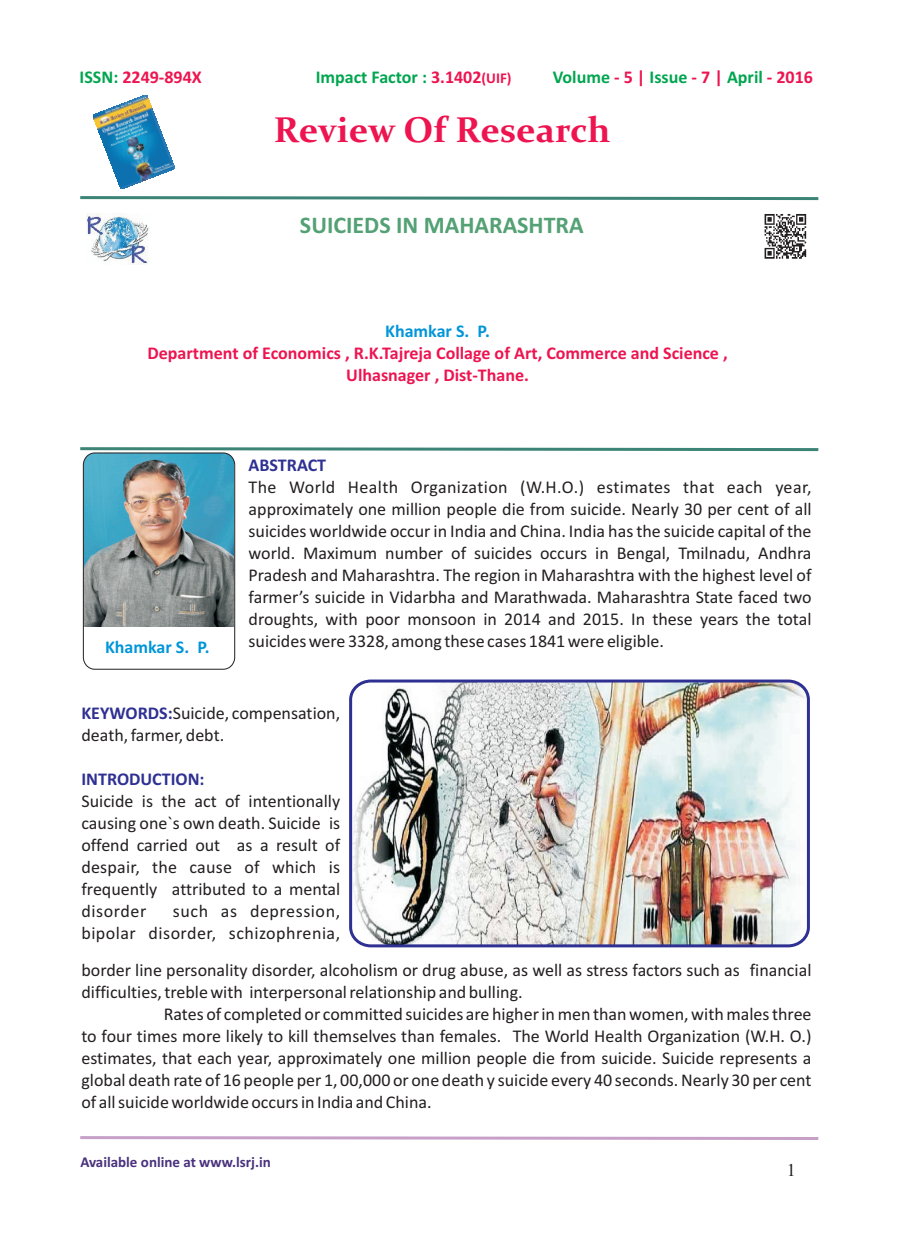
<style>
.page{position:relative;width:898px;height:1242px;background:#fff}
.page>*{position:absolute;margin:0;border:0;box-sizing:border-box;transform-origin:0 0}
.t1{font:700 36px "Constantia";color:#ed1450}
.t2{font:700 24px "Calibri";color:#53a174}
.t3{font:18px/21.9px "Calibri";color:#231f20;text-align:justify}
.t4{font:700 18px/21.9px "Calibri";color:#ed1450;text-align:center}
.t5{font:700 18px "Calibri";color:#00a54f}
.t6{font:18px/21.9px "Calibri";letter-spacing:.025em;color:#231f20;text-align:right}
.t7{font:700 18px "Calibri";color:#0095d9}
.t8{font:700 18px "Calibri";color:#2e3092}
.t9{font:18px "Times New Roman";color:#231f20}
.t10{font:700 15px "Calibri";color:#49317d}
.s1{color:#00a54f}
.s2{color:#ed1450}
.s3{font-size:15px;color:#ed1450}
.s4{font-weight:700;color:#2e3092}
</style>
<div class="page">
<img style="left:764px;top:214px;width:43px;height:45px">
<svg style="left:80px;top:1136px;width:739px;height:4px;background:#d4b7d6"></svg>
<svg style="left:80px;top:196px;width:739px;height:5px"></svg>
<svg style="left:80px;top:447px;width:739px;height:5px"></svg>
<img style="left:350px;top:681px;width:458px;height:265px;border-radius:19px">
<div style="left:349px;top:679px;width:460px;height:268px;border:3px solid #2e3092;border-radius:19px"></div>
<img style="left:87px;top:214px;width:62px;height:50px">
<img style="left:93px;top:95px;width:81px;height:94px">
<img style="left:83px;top:453px;width:150px;height:173px">
<div style="left:83px;top:453px;width:152px;height:216px;border:1px solid #231f20;border-radius:12px"></div>
<p class="t4" style="left:80px;top:67px;width:124px"><span class="s1">ISSN:</span> 2249-894X</p>
<p class="t5" style="left:315px;top:69px;width:197px">Impact Factor : <span class="s2">3.1402</span><span class="s3">(UIF)</span></p>
<p class="t5" style="left:552px;top:69px;width:262px">Volume <span class="s2">- 5 |</span> Issue <span class="s2">- 7 |</span> April <span class="s2">- 2016</span></p>
<h1 class="t1" style="left:274px;top:115px;width:338px">Review Of Research</h1>
<h2 class="t2" style="left:300px;top:215px;width:285px">SUICIEDS IN MAHARASHTRA</h2>
<p class="t7" style="left:385px;top:323px;width:106px">Khamkar S. P.</p>
<p class="t4" style="left:147px;top:343px;width:581px">Department of Economics , R.K.Tajreja Collage of Art, Commerce and Science ,<br>Ulhasnager , Dist-Thane.</p>
<p class="t7" style="left:105px;top:639px;width:106px">Khamkar S. P.</p>
<p class="t8" style="left:248px;top:457px;width:79px">ABSTRACT</p>
<p class="t3" style="left:248px;top:477px;width:564px">The World Health Organization (W.H.O.) estimates that each year, approximately one million people die from suicide. Nearly 30 per cent of all suicides worldwide occur in India and China. India has the suicide capital of the world. Maximum number of suicides occurs in Bengal, Tmilnadu, Andhra Pradesh and Maharashtra. The region in Maharashtra with the highest level of farmer’s suicide in Vidarbha and Marathwada. Maharashtra State faced two droughts, with poor monsoon in 2014 and 2015. In these years the total suicides were 3328, among these cases 1841 were eligible.</p>
<p class="t3" style="left:81px;top:703px;width:260px"><span class="s4">KEYWORDS:</span>Suicide, compensation,</p>
<p class="t3" style="left:81px;top:725px;width:144px">death, farmer, debt.</p>
<p class="t8" style="left:81px;top:771px;width:125px">INTRODUCTION:</p>
<p class="t3" style="left:81px;top:791px;width:260px">Suicide is the act of intentionally causing one`s own death. Suicide is offend carried out as a result of despair, the cause of which is frequently attributed to a mental disorder</p>
<p class="t6" style="left:81px;top:901px;width:260px">such as depression,<br>bipolar disorder, schizophrenia,</p>
<p class="t3" style="left:81px;top:960px;width:731px">border line personality disorder, alcoholism or drug abuse, as well as stress factors such as financial</p>
<p class="t3" style="left:81px;top:982px;width:442px">difficulties, treble with interpersonal relationship and bulling.</p>
<p class="t3" style="left:164px;top:1004px;width:649px">Rates of completed or committed suicides are higher in men than women, with males three</p>
<p class="t3" style="left:81px;top:1026px;width:731px">to four times more likely to kill themselves than females. The World Health Organization (W.H. O.)</p>
<p class="t3" style="left:81px;top:1048px;width:731px">estimates, that each year, approximately one million people die from suicide. Suicide represents a</p>
<p class="t3" style="left:81px;top:1070px;width:731px">global death rate of 16 people per 1, 00,000 or one death y suicide every 40 seconds. Nearly 30 per cent</p>
<p class="t3" style="left:81px;top:1092px;width:351px">of all suicide worldwide occurs in India and China.</p>
<p class="t10" style="left:80px;top:1155px;width:192px">Available online at www.lsrj.in</p>
<p class="t9" style="left:786px;top:1164px;width:10px">1</p>
</div>
